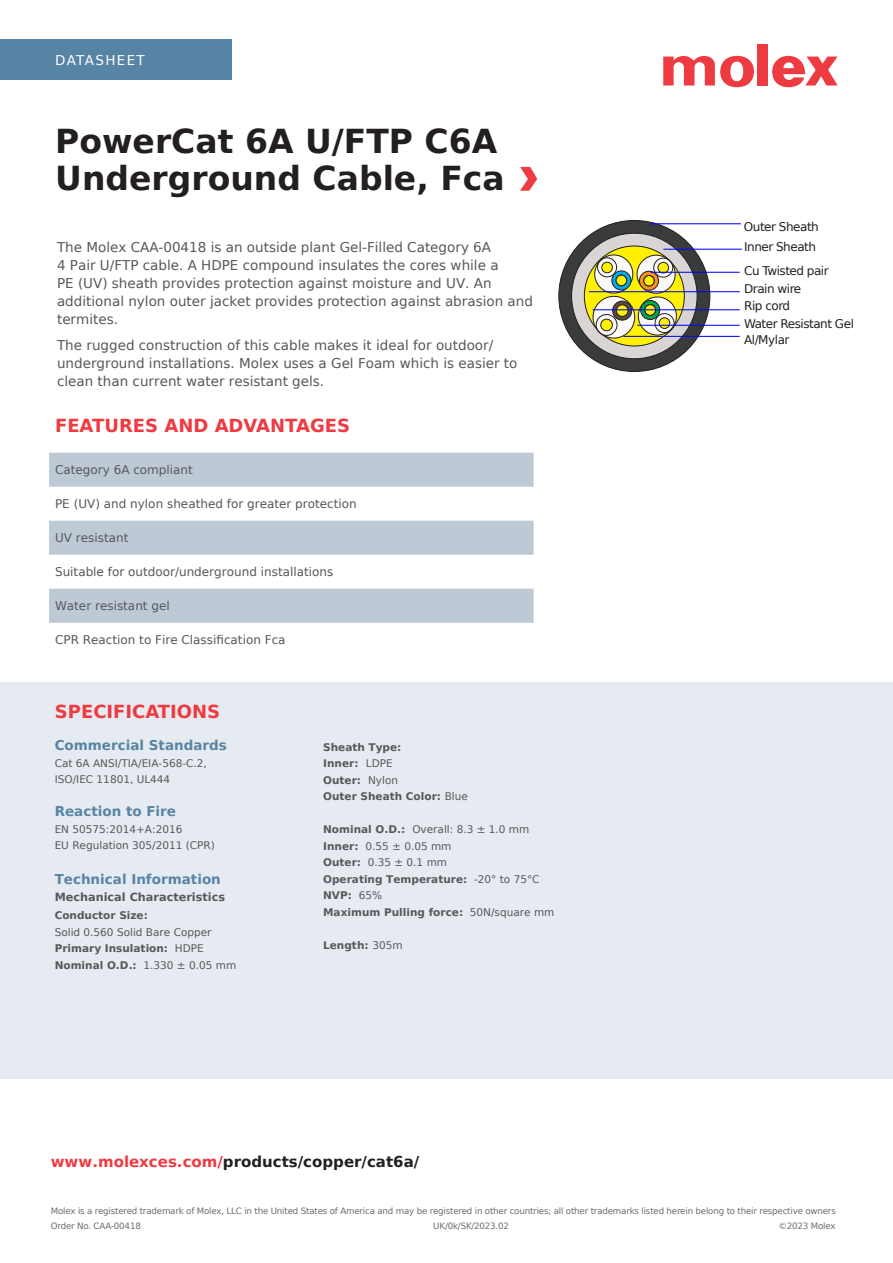
<style>
.page{position:relative;width:893px;height:1263px;background:#fff}
.page>*{position:absolute;margin:0;border:0;box-sizing:border-box;transform-origin:0 0}
.Datasheet_Header{font:700 33px/37.5px "Bitstream Vera Sans";color:#231f20}
.Section_Header_Red{font:700 18px "Bitstream Vera Sans";color:#ee3a41}
.Weblink__red_black{font:700 15px "Bitstream Vera Sans";color:#231f20}
.Body_Text_80_Black{font:13.5px/18px "Bitstream Vera Sans";color:#57585a}
.Specifications_Subhe{font:700 13.5px "Bitstream Vera Sans";color:#5784a4}
.Literature_Tab{font:13.5px "Bitstream Vera Sans";letter-spacing:.1em;color:#fff}
.Specifications_Body{font:12px "Bitstream Vera Sans";color:#57585a}
.t1{font:12px "Bitstream Vera Sans";letter-spacing:-.04em;color:#231f20}
.Specifications_Categ{font:700 11.25px "Bitstream Vera Sans";color:#57585a}
.Specifications_Body-2{font:700 10.5px "Bitstream Vera Sans";color:#57585a}
.Specifications_Body-3{font:10.5px "Bitstream Vera Sans";color:#57585a}
.A4_Footer{font:8.7px "Bitstream Vera Sans";letter-spacing:-.02em;color:#6c6d70}
.s1{font-weight:400}
.s2{font-weight:700}
.s3{color:#ee3a41}
</style>
<div class="page">
<div style="left:0;top:39px;width:231px;height:41px;background:#5784a4"></div>
<div style="left:757px;top:44px;width:11px;height:41px;background:#ee3a41"></div>
<svg style="left:663px;top:55px;width:91px;height:32px"></svg>
<svg style="left:772px;top:56px;width:66px;height:31px"></svg>
<svg style="left:49px;top:453px;width:485px;height:170px;fill:#bdc9d4"></svg>
<div style="left:0;top:682px;width:893px;height:397px;background:#e6ebf1"></div>
<div style="left:559px;top:220px;width:151px;height:151px;background:#3a3c3c;border-radius:50%"></div>
<svg style="left:572px;top:233px;width:125px;height:126px;fill:#d8d5d4"></svg>
<svg style="left:584px;top:246px;width:100px;height:100px;fill:#fff101"></svg>
<svg style="left:593px;top:296px;width:42px;height:42px"></svg>
<div style="left:593px;top:296px;width:42px;height:42px;border:1px solid #231f20;border-radius:50%"></div>
<div style="left:596px;top:314px;width:21px;height:22px;border:1px solid #231f20;border-radius:50%"></div>
<svg style="left:604px;top:300px;width:28px;height:21px"></svg>
<svg style="left:637px;top:255px;width:38px;height:38px"></svg>
<div style="left:637px;top:255px;width:38px;height:39px;border:1px solid #231f20;border-radius:50%"></div>
<div style="left:653px;top:258px;width:20px;height:20px;border:1px solid #231f20;border-radius:50%"></div>
<div style="left:601px;top:319px;width:11px;height:12px;background:#fff101;border-radius:50%"></div>
<div style="left:600px;top:319px;width:13px;height:12px;border:1px solid #231f20;border-radius:50%"></div>
<div style="left:658px;top:262px;width:11px;height:11px;background:#fff101;border-radius:50%"></div>
<div style="left:658px;top:262px;width:11px;height:11px;border:1px solid #231f20;border-radius:50%"></div>
<svg style="left:595px;top:255px;width:38px;height:38px"></svg>
<div style="left:594px;top:255px;width:39px;height:38px;border:1px solid #231f20;border-radius:50%"></div>
<div style="left:597px;top:257px;width:20px;height:20px;border:1px solid #231f20;border-radius:50%"></div>
<svg style="left:611px;top:270px;width:21px;height:21px"></svg>
<div style="left:616px;top:275px;width:11px;height:11px;background:#fff101;border-radius:50%"></div>
<div style="left:616px;top:275px;width:11px;height:11px;border:1px solid #231f20;border-radius:50%"></div>
<svg style="left:616px;top:305px;width:12px;height:11px"></svg>
<div style="left:616px;top:304px;width:12px;height:13px;border:1px solid #231f20;border-radius:50%"></div>
<svg style="left:638px;top:297px;width:38px;height:38px"></svg>
<div style="left:638px;top:297px;width:39px;height:38px;border:1px solid #231f20;border-radius:50%"></div>
<div style="left:655px;top:313px;width:19px;height:20px;border:1px solid #231f20;border-radius:50%"></div>
<svg style="left:640px;top:300px;width:27px;height:20px"></svg>
<svg style="left:659px;top:318px;width:11px;height:10px"></svg>
<div style="left:659px;top:317px;width:11px;height:12px;border:1px solid #231f20;border-radius:50%"></div>
<svg style="left:645px;top:305px;width:10px;height:10px"></svg>
<div style="left:644px;top:304px;width:12px;height:12px;border:1px solid #231f20;border-radius:50%"></div>
<svg style="left:639px;top:270px;width:20px;height:21px"></svg>
<hr style="left:651px;top:223px;width:90px;height:1px;background:#0008f4">
<hr style="left:651px;top:272px;width:89px;height:1px;background:#0008f4">
<hr style="left:663px;top:249px;width:79px;height:1px;background:#0008f4">
<hr style="left:637px;top:325px;width:103px;height:1px;background:#0008f4">
<hr style="left:623px;top:336px;width:117px;height:1px;background:#0008f4">
<hr style="left:593px;top:309px;width:147px;height:1px;background:#0008f4">
<hr style="left:589px;top:291px;width:151px;height:1px;background:#0008f4">
<div style="left:602px;top:262px;width:10px;height:11px;background:#fff101;border-radius:50%"></div>
<div style="left:601px;top:262px;width:12px;height:11px;border:1px solid #231f20;border-radius:50%"></div>
<svg style="left:520px;top:167px;width:17px;height:24px"></svg>
<p class="Literature_Tab" style="left:55px;top:53px;width:91px">DATASHEET</p>
<p class="Datasheet_Header" style="left:55px;top:122px;width:451px">PowerCat 6A U/FTP C6A<br>Underground Cable, Fca</p>
<p class="Body_Text_80_Black" style="left:57px;top:238px;width:477px">The Molex CAA-00418 is an outside plant Gel-Filled Category 6A<br>4 Pair U/FTP cable. A HDPE compound insulates the cores while a<br>PE (UV) sheath provides protection against moisture and UV. An additional nylon outer jacket provides protection against abrasion and termites.</p>
<p class="Body_Text_80_Black" style="left:57px;top:337px;width:462px">The rugged construction of this cable makes it ideal for outdoor/ underground installations. Molex uses a Gel Foam which is easier to clean than current water resistant gels.</p>
<p class="Section_Header_Red" style="left:55px;top:415px;width:297px">FEATURES AND ADVANTAGES</p>
<p class="Specifications_Body" style="left:55px;top:463px;width:139px">Category 6A compliant</p>
<p class="Specifications_Body" style="left:55px;top:497px;width:303px">PE (UV) and nylon sheathed for greater protection</p>
<p class="Specifications_Body" style="left:55px;top:531px;width:75px">UV resistant</p>
<p class="Specifications_Body" style="left:55px;top:565px;width:280px">Suitable for outdoor/underground installations</p>
<p class="Specifications_Body" style="left:55px;top:599px;width:116px">Water resistant gel</p>
<p class="Specifications_Body" style="left:55px;top:633px;width:232px">CPR Reaction to Fire Classification Fca</p>
<p class="Section_Header_Red" style="left:55px;top:701px;width:167px">SPECIFICATIONS</p>
<p class="Specifications_Subhe" style="left:55px;top:738px;width:174px">Commercial Standards</p>
<p class="Specifications_Body-3" style="left:55px;top:757px;width:154px">Cat 6A ANSI/TIA/EIA-568-C.2,</p>
<p class="Specifications_Body-3" style="left:55px;top:773px;width:117px">ISO/IEC 11801, UL444</p>
<p class="Specifications_Subhe" style="left:55px;top:804px;width:123px">Reaction to Fire</p>
<p class="Specifications_Body-3" style="left:55px;top:823px;width:129px">EN 50575:2014+A:2016</p>
<p class="Specifications_Body-3" style="left:55px;top:839px;width:162px">EU Regulation 305/2011 (CPR)</p>
<p class="Specifications_Subhe" style="left:55px;top:872px;width:168px">Technical Information</p>
<p class="Specifications_Categ" style="left:55px;top:890px;width:172px">Mechanical Characteristics</p>
<p class="Specifications_Body-2" style="left:55px;top:910px;width:95px">Conductor Size:</p>
<p class="Specifications_Body-3" style="left:55px;top:926px;width:158px">Solid 0.560 Solid Bare Copper</p>
<p class="Specifications_Body-2" style="left:55px;top:943px;width:151px">Primary Insulation: <span class="s1">HDPE</span></p>
<p class="Specifications_Body-2" style="left:55px;top:959px;width:183px">Nominal O.D.: <span class="s1">1.330 ± 0.05 mm</span></p>
<p class="Specifications_Body-2" style="left:323px;top:741px;width:80px">Sheath Type:</p>
<p class="Specifications_Body-2" style="left:323px;top:758px;width:71px">Inner: <span class="s1">LDPE</span></p>
<p class="Specifications_Body-2" style="left:323px;top:774px;width:76px">Outer: <span class="s1">Nylon</span></p>
<p class="Specifications_Body-2" style="left:323px;top:791px;width:146px">Outer Sheath Color: <span class="s1">Blue</span></p>
<p class="Specifications_Body-3" style="left:323px;top:824px;width:208px"><span class="s2">Nominal O.D.:</span> Overall: 8.3 ± 1.0 mm</p>
<p class="Specifications_Body-3" style="left:323px;top:840px;width:130px"><span class="s2">Inner:</span> 0.55 ± 0.05 mm</p>
<p class="Specifications_Body-3" style="left:323px;top:857px;width:125px"><span class="s2">Outer:</span> 0.35 ± 0.1 mm</p>
<p class="Specifications_Body-2" style="left:323px;top:873px;width:218px">Operating Temperature: <span class="s1">-20° to 75°C</span></p>
<p class="Specifications_Body-2" style="left:323px;top:890px;width:60px">NVP: <span class="s1">65%</span></p>
<p class="Specifications_Body-2" style="left:323px;top:906px;width:233px">Maximum Pulling force: <span class="s1">50N/square mm</span></p>
<p class="Specifications_Body-2" style="left:323px;top:939px;width:81px">Length: <span class="s1">305m</span></p>
<p class="Weblink__red_black" style="left:51px;top:1153px;width:370px"><span class="s3">www.molexces.com/</span>products/copper/cat6a/</p>
<p class="t1" style="left:744px;top:220px;width:76px">Outer Sheath</p>
<p class="t1" style="left:744px;top:240px;width:73px">Inner Sheath</p>
<p class="t1" style="left:744px;top:264px;width:86px">Cu Twisted pair</p>
<p class="t1" style="left:744px;top:299px;width:48px">Rip cord</p>
<p class="t1" style="left:744px;top:282px;width:59px">Drain wire</p>
<p class="t1" style="left:744px;top:317px;width:111px">Water Resistant Gel</p>
<p class="t1" style="left:744px;top:333px;width:47px">Al/Mylar</p>
<p class="A4_Footer" style="left:51px;top:1206px;width:787px">Molex is a registered trademark of Molex, LLC in the United States of America and may be registered in other countries; all other trademarks listed herein belong to their respective owners</p>
<p class="A4_Footer" style="left:51px;top:1221px;width:92px">Order No. CAA-00418</p>
<p class="A4_Footer" style="left:433px;top:1221px;width:77px">UK/0k/SK/2023.02</p>
<p class="A4_Footer" style="left:778px;top:1221px;width:59px">©2023 Molex</p>
</div>
